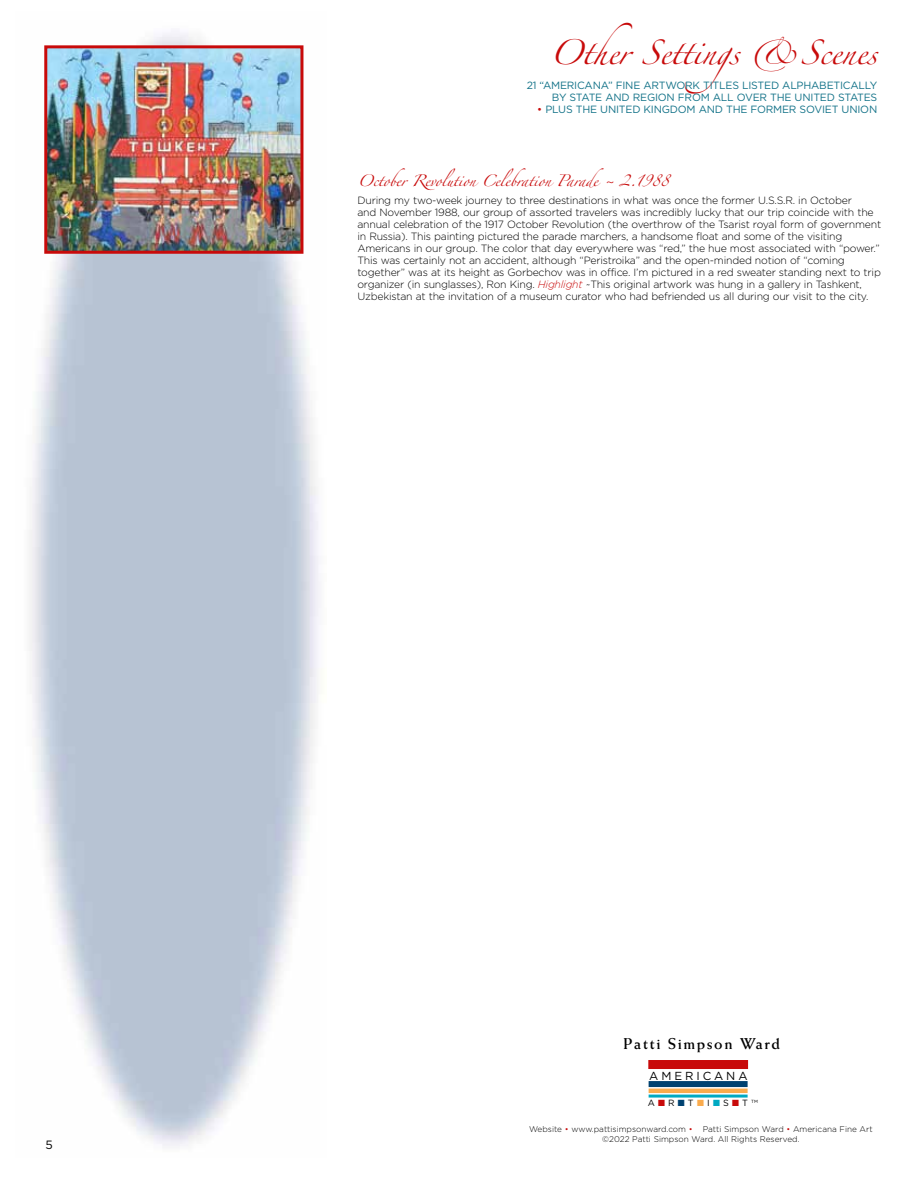
<style>
.page{position:relative;width:918px;height:1188px;background:#fff}
.page>*{position:absolute;margin:0;border:0;box-sizing:border-box;transform-origin:0 0}
.t1{font:22.5px "Zapfino";letter-spacing:-.015em;color:#c80a0a}
.t2{font:700 15.75px "Weiss";letter-spacing:.1em;color:#000}
.t3{font:12px "Gotham";color:#000}
.t4{font:11.7px "Gotham";color:#000}
.t5{font:300 10.5px/12px "Gotham";letter-spacing:-.02em;color:#000}
.t6{font:10.5px/12px "Gotham";letter-spacing:-.02em;color:#127288}
.t7{font:10.5px "Zapfino";letter-spacing:-.02em;color:#c80a0a}
.t8{font:9px "Gotham";color:#000}
.t9{font:300 8.25px/10.5px "Gotham";color:#000;text-align:center}
.s1{color:#c80a0a}
.s2{font-style:italic;color:#c80a0a}
.s3{color:#004271}
.s4{color:#faab4d}
.s5{color:#00a9c2}
</style>
<div class="page">
<div style="left:648px;top:1060px;width:100px;height:9px;background:#c80a0a"></div>
<div style="left:649px;top:1081px;width:99px;height:6px;background:#004271"></div>
<hr style="left:649px;top:1089px;width:99px;height:4px;background:#faab4d">
<hr style="left:649px;top:1095px;width:99px;height:3px;background:#00a9c2">
<img style="left:48px;top:49px;width:251px;height:201px">
<div style="left:44px;top:45px;width:259px;height:209px;border:3px solid #c80a0a"></div>
<p class="t3" style="left:46px;top:1138px;width:9px">5</p>
<h1 class="t1" style="left:549px;top:43px;width:330px">Other Settings &amp;Scenes</h1>
<p class="t6" style="left:552px;top:79px;width:327px;text-indent:-25px">21 “AMERICANA” FINE ARTWORK TITLES LISTED ALPHABETICALLY<br>BY STATE AND REGION FROM</p>
<p class="t6" style="left:713px;top:91px;width:66px">ALL OVER THE</p>
<p class="t6" style="left:795px;top:91px;width:15px">UNITED</p>
<p class="t6" style="left:838px;top:91px;width:27px">STATES</p>
<p class="t6" style="left:537px;top:103px;width:341px"><span class="s1">•</span> PLUS THE UNITED KINGDOM AND THE FORMER SOVIET UNION</p>
<p class="t7" style="left:357px;top:176px;width:313px">October Revolution Celebration Parade ~ 2.1988</p>
<p class="t5" style="left:357px;top:194px;width:525px">During my two-week journey to three destinations in what was once the former U.S.S.R. in October<br>and November 1988, our group of assorted travelers was incredibly lucky that our trip coincide with the annual celebration of the 1917 October Revolution (the overthrow of the Tsarist royal form of government in Russia). This painting pictured the parade marchers, a handsome float and some of the visiting Americans in our group. The color that day everywhere was “red,” the hue most associated with “power.” This was certainly not an accident, although “Peristroika” and the open-minded notion of “coming together” was at its height as Gorbechov was in office. I’m pictured in a red sweater standing next to trip organizer (in sunglasses), Ron King. <span class="s2">Highlight</span> ~This original artwork was hung in a gallery in Tashkent, Uzbekistan at the invitation of a museum curator who had befriended us all during our visit to the city.</p>
<h2 class="t2" style="left:624px;top:1034px;width:158px">Patti Simpson Ward</h2>
<p class="t4" style="left:649px;top:1069px;width:23px">AMERIC</p>
<p class="t4" style="left:714px;top:1069px;width:35px">ANA</p>
<p class="t8" style="left:648px;top:1097px;width:108px">A <span class="s1">■</span> R<span class="s3">■</span>T<span class="s4">■</span>I<span class="s5">■</span>S<span class="s1">■</span> T <sup>TM</sup></p>
<p class="t9" style="left:529px;top:1124px;width:345px">Website <span class="s1">•</span> www.pattisimpsonward.com <span class="s1">•</span> Patti Simpson Ward <span class="s1">•</span> Americana Fine Art ©2022 Patti Simpson Ward. All Rights Reserved.</p>
</div>
